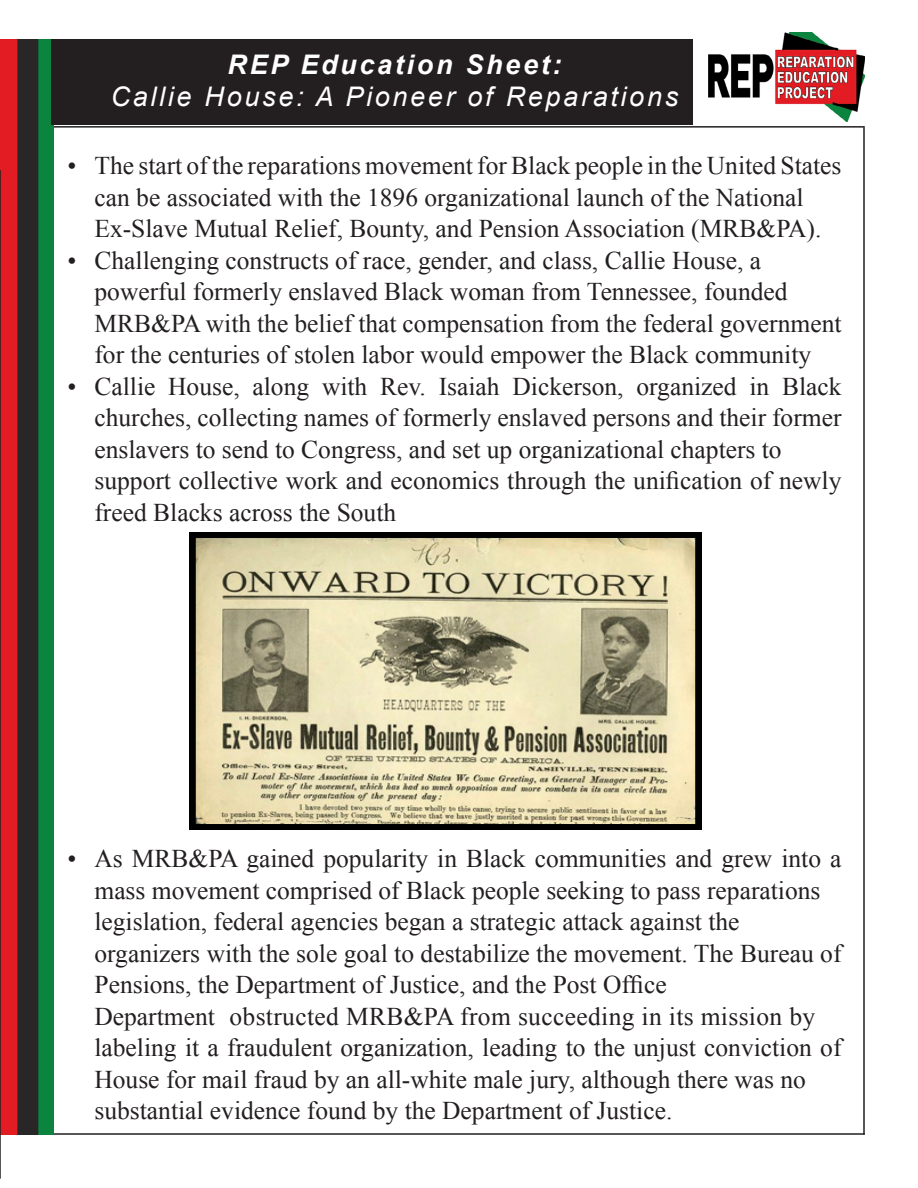
<style>
.page{position:relative;width:918px;height:1188px;background:#fff}
.page>*{position:absolute;margin:0;border:0;box-sizing:border-box;transform-origin:0 0}
.t1{font:italic 27px "Arial";letter-spacing:.1em;color:#fff}
.t2{font:italic 700 27px "Arial";letter-spacing:.1em;color:#fff}
.t3{font:25.5px/31.5px "Times New Roman";color:#231f20}
</style>
<div class="page">
<hr style="left:51px;top:126px;width:813px;height:2px;background:#231f20">
<hr style="left:863px;top:126px;width:2px;height:1009px;background:#231f20">
<hr style="left:52px;top:1133px;width:813px;height:2px;background:#231f20">
<img style="left:0;top:40px;width:54px;height:1095px">
<hr style="left:0;top:170px;width:1px;height:1009px;background:#231f20">
<div style="left:51px;top:40px;width:642px;height:85px;background:#231f20"></div>
<img style="left:708px;top:33px;width:157px;height:89px">
<img style="left:189px;top:532px;width:512px;height:298px">
<p class="t2" style="left:228px;top:47px;width:335px">REP Education Sheet:</p>
<p class="t1" style="left:111px;top:79px;width:569px">Callie House: A Pioneer of Reparations</p>
<p class="t3" style="left:68px;top:150px;width:776px;text-align:center">• The start of the reparations movement for Black people in the United States can be associated with the 1896 organizational launch of the National<br>Ex-Slave Mutual Relief, Bounty, and Pension Association (MRB&amp;PA).</p>
<p class="t3" style="left:94px;top:244px;width:749px;text-indent:-27px">• Challenging constructs of race, gender, and class, Callie House, a powerful formerly enslaved Black woman from Tennessee, founded MRB&amp;PA with the belief that compensation from the federal government for the centuries of stolen labor would empower the Black community</p>
<p class="t3" style="left:94px;top:370px;width:749px;text-indent:-27px">• Callie House, along with Rev. Isaiah Dickerson, organized in Black churches, collecting names of formerly enslaved persons and their former enslavers to send to Congress, and set up organizational chapters to support collective work and economics through the unification of newly freed Blacks across the South</p>
<p class="t3" style="left:94px;top:843px;width:749px;text-indent:-27px">• As MRB&amp;PA gained popularity in Black communities and grew into a mass movement comprised of Black people seeking to pass reparations legislation, federal agencies began a strategic attack against the organizers with the sole goal to destabilize the movement. The Bureau of Pensions, the Department of Justice, and the Post Office<br>Department obstructed MRB&amp;PA from succeeding in its mission by labeling it a fraudulent organization, leading to the unjust conviction of House for mail fraud by an all-white male jury, although there was no substantial evidence found by the Department of Justice.</p>
</div>
